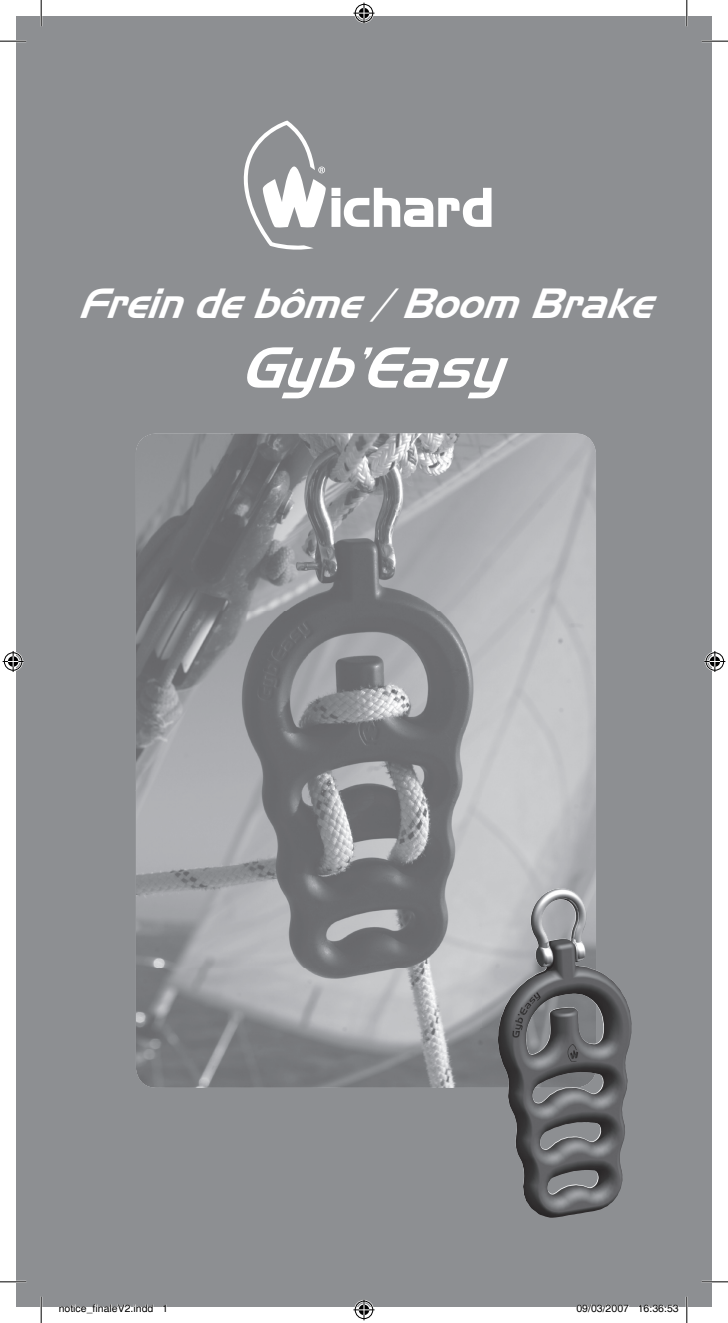
<style>
.page{position:relative;width:728px;height:1323px;background:#fff}
.page>*{position:absolute;margin:0;border:0;box-sizing:border-box;transform-origin:0 0}
.t1{font:italic 57.75px "Slicker";color:#fff}
.t2{font:italic 42px "Slicker";color:#fff}
.t3{font:10.5px "Helvetica";color:#000}
</style>
<div class="page">
<div style="left:16px;top:16px;width:695px;height:1290px;background:#8d8f92"></div>
<img style="left:136px;top:433px;width:459px;height:654px">
<img style="left:308px;top:433px;width:173px;height:536px">
<img style="left:480px;top:730px;width:115px;height:357px">
<img style="left:423px;top:968px;width:58px;height:119px">
<img style="left:497px;top:888px;width:134px;height:329px">
<svg style="left:243px;top:121px;width:248px;height:129px"></svg>
<hr style="left:0;top:40px;width:26px;height:2px;background:#fff">
<hr style="left:701px;top:40px;width:26px;height:2px;background:#fff">
<hr style="left:0;top:1280px;width:26px;height:2px;background:#fff">
<hr style="left:701px;top:1280px;width:26px;height:2px;background:#fff">
<hr style="left:40px;top:0;width:2px;height:26px;background:#fff">
<hr style="left:40px;top:1296px;width:2px;height:26px;background:#fff">
<hr style="left:685px;top:0;width:2px;height:26px;background:#fff">
<hr style="left:685px;top:1296px;width:2px;height:26px;background:#fff">
<svg style="left:0;top:41px;width:26px;height:1px"></svg>
<svg style="left:701px;top:41px;width:26px;height:1px"></svg>
<svg style="left:0;top:1281px;width:26px;height:1px"></svg>
<svg style="left:701px;top:1281px;width:26px;height:1px"></svg>
<svg style="left:41px;top:0;width:1px;height:26px"></svg>
<svg style="left:41px;top:1296px;width:1px;height:26px"></svg>
<svg style="left:686px;top:0;width:1px;height:26px"></svg>
<svg style="left:686px;top:1296px;width:1px;height:26px"></svg>
<svg style="left:353px;top:3px;width:21px;height:20px"></svg>
<svg style="left:353px;top:1300px;width:21px;height:20px"></svg>
<svg style="left:3px;top:651px;width:21px;height:21px"></svg>
<svg style="left:704px;top:651px;width:21px;height:21px"></svg>
<svg style="left:59px;top:1304px;width:94px;height:3px"></svg>
<svg style="left:575px;top:1304px;width:54px;height:3px"></svg>
<svg style="left:637px;top:1304px;width:41px;height:3px"></svg>
<h2 class="t2" style="left:77px;top:280px;width:592px">Freindebôme/Boom Brake</h2>
<h1 class="t1" style="left:240px;top:335px;width:286px">Gyb’Easy</h1>
<p class="t3" style="left:59px;top:1302px;width:111px">notice_finaleV2.indd 1</p>
<p class="t3" style="left:576px;top:1302px;width:104px">09/03/2007 16:36:53</p>
</div>
